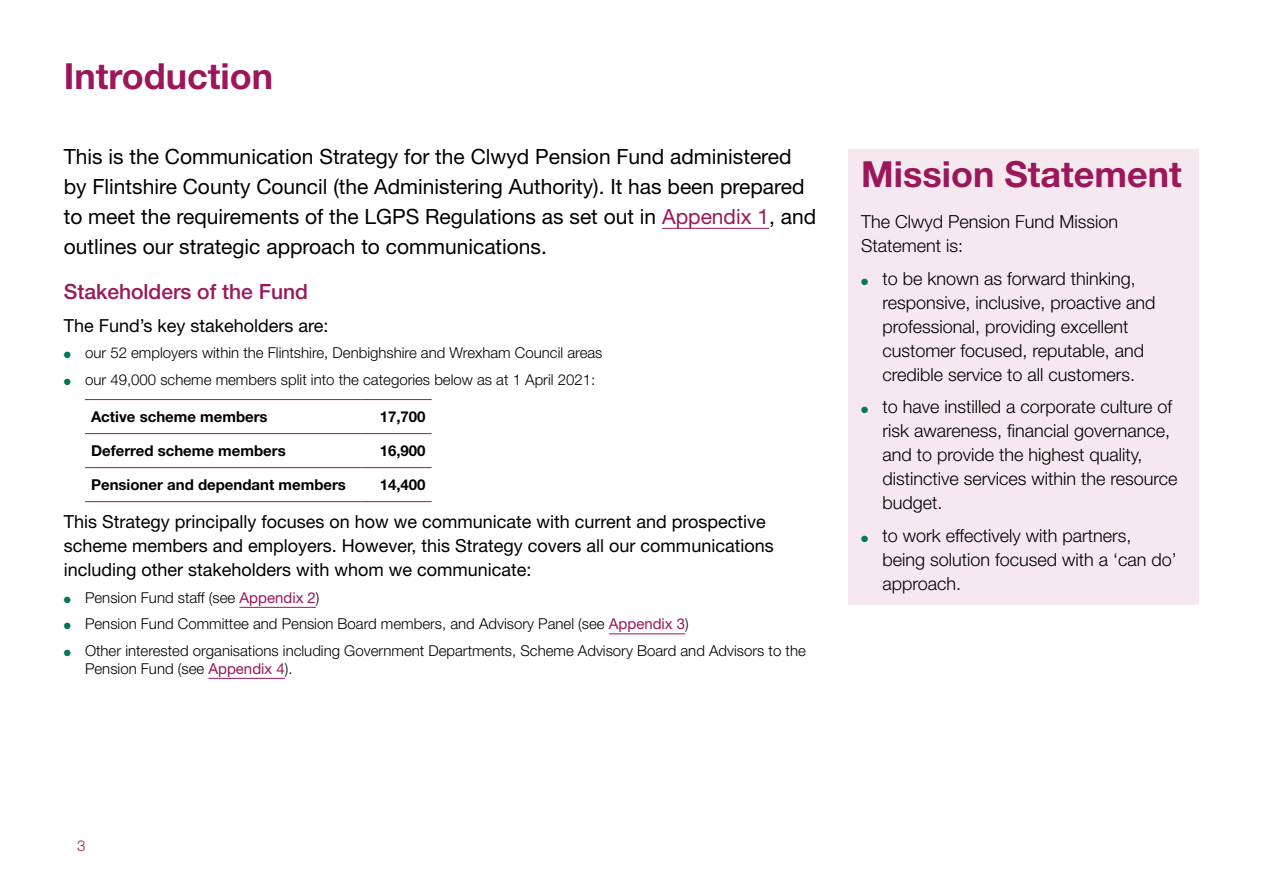
<style>
.page{position:relative;width:1263px;height:893px;background:#fff}
.page>*{position:absolute;margin:0;border:0;box-sizing:border-box;transform-origin:0 0}
.t1{font:700 36px "Helvetica Neue LT Std";color:#9b1759}
.t2{font:21px/30px "Helvetica Neue LT Std";color:#000}
.t3{font:500 21px "Helvetica Neue LT Std";color:#9b1759}
.t4{font:300 18px/24px "Helvetica Neue LT Std";color:#000}
.t5{font:18px/24px "Helvetica Neue LT Std";color:#000}
.t6{font:300 15px/18px "Helvetica Neue LT Std";color:#000}
.t7{font:700 15px "Helvetica Neue LT Std";color:#000}
.t8{font:300 15px "Helvetica Neue LT Std";color:#9b1759}
.s1{color:#9b1759}
.s2{color:#007a4e}
.s3{font-weight:400;color:#9b1759}
</style>
<div class="page">
<hr style="left:662px;top:228px;width:107px;height:1px;background:#9b1759">
<hr style="left:240px;top:607px;width:76px;height:1px;background:#9b1759">
<hr style="left:609px;top:634px;width:76px;height:1px;background:#9b1759">
<hr style="left:208px;top:678px;width:77px;height:1px;background:#9b1759">
<hr style="left:85px;top:399px;width:276px;height:1px;background:#9b1759">
<hr style="left:361px;top:399px;width:71px;height:1px;background:#9b1759">
<hr style="left:85px;top:433px;width:276px;height:1px;background:#9b1759">
<hr style="left:361px;top:433px;width:71px;height:1px;background:#9b1759">
<hr style="left:85px;top:467px;width:276px;height:1px;background:#9b1759">
<hr style="left:361px;top:467px;width:71px;height:1px;background:#9b1759">
<hr style="left:85px;top:501px;width:276px;height:1px;background:#9b1759">
<hr style="left:361px;top:501px;width:71px;height:1px;background:#9b1759">
<div style="left:848px;top:149px;width:351px;height:455px;background:#f5e8ef"></div>
<h1 class="t1" style="left:64px;top:54px;width:211px">Introduction</h1>
<p class="t2" style="left:64px;top:141px;width:754px">This is the Communication Strategy for the Clwyd Pension Fund administered by Flintshire County Council (the Administering Authority). It has been prepared to meet the requirements of the LGPS Regulations as set out in <span class="s1">Appendix 1</span>, and outlines our strategic approach to communications.</p>
<p class="t3" style="left:64px;top:279px;width:246px">Stakeholders of the Fund</p>
<p class="t5" style="left:64px;top:313px;width:266px">The Fund’s key stakeholders are:</p>
<p class="t6" style="left:64px;top:344px;width:540px"><span class="s2">●</span> our 52 employers within the Flintshire, Denbighshire and Wrexham Council areas</p>
<p class="t6" style="left:64px;top:370px;width:533px"><span class="s2">●</span> our 49,000 scheme members split into the categories below as at 1 April 2021:</p>
<p class="t7" style="left:91px;top:407px;width:178px">Active scheme members</p>
<p class="t7" style="left:380px;top:407px;width:47px">17,700</p>
<p class="t7" style="left:91px;top:441px;width:196px">Deferred scheme members</p>
<p class="t7" style="left:380px;top:441px;width:47px">16,900</p>
<p class="t7" style="left:91px;top:475px;width:256px">Pensioner and dependant members</p>
<p class="t7" style="left:380px;top:475px;width:47px">14,400</p>
<p class="t5" style="left:64px;top:510px;width:711px">This Strategy principally focuses on how we communicate with current and prospective scheme members and employers. However, this Strategy covers all our communications including other stakeholders with whom we communicate:</p>
<p class="t6" style="left:64px;top:588px;width:257px"><span class="s2">●</span> Pension Fund staff (see <span class="s3">Appendix 2</span>)</p>
<p class="t6" style="left:64px;top:615px;width:627px"><span class="s2">●</span> Pension Fund Committee and Pension Board members, and Advisory Panel (see <span class="s3">Appendix 3</span>)</p>
<p class="t6" style="left:85px;top:641px;width:722px;text-indent:-21px"><span class="s2">●</span> Other interested organisations including Government Departments, Scheme Advisory Board and Advisors to the<br>Pension Fund (see <span class="s3">Appendix 4</span>).</p>
<h1 class="t1" style="left:861px;top:152px;width:322px">Mission Statement</h1>
<p class="t4" style="left:861px;top:210px;width:259px">The Clwyd Pension Fund Mission<br>Statement is:</p>
<p class="t4" style="left:882px;top:266px;width:275px;text-indent:-21px"><span class="s2">●</span> to be known as forward thinking, responsive, inclusive, proactive and professional, providing excellent customer focused, reputable, and credible service to all customers.</p>
<p class="t4" style="left:882px;top:395px;width:297px;text-indent:-21px"><span class="s2">●</span> to have instilled a corporate culture of risk awareness, financial governance, and to provide the highest quality, distinctive services within the resource budget.</p>
<p class="t4" style="left:882px;top:523px;width:296px;text-indent:-21px"><span class="s2">●</span> to work effectively with partners, being solution focused with a ‘can do’ approach.</p>
<p class="t8" style="left:77px;top:836px;width:10px">3</p>
</div>
